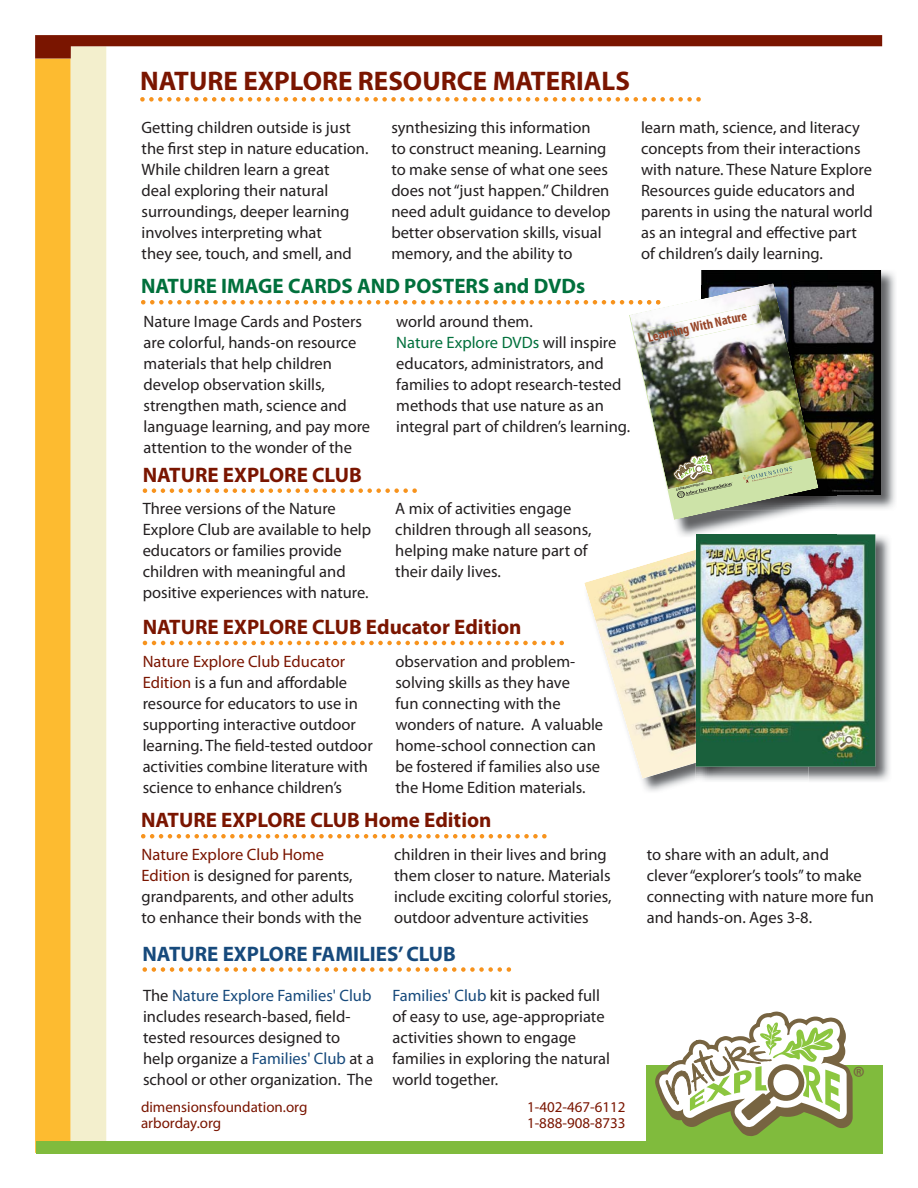
<style>
.page{position:relative;width:918px;height:1188px;background:#fff}
.page>*{position:absolute;margin:0;border:0;box-sizing:border-box;transform-origin:0 0}
.t1{font:700 27px "Myriad Pro";color:#7a1500}
.t2{font:700 condensed 22.5px "Myriad";color:#776441}
.t3{font:700 21px "Myriad Pro";color:#7a1500}
.t4{font:700 21px "Myriad Pro";color:#00703c}
.t5{font:700 21px "Myriad Pro";color:#174a7c}
.t6{font:16.5px/21px "Myriad Pro";color:#231f20}
.t7{font:15px "Myriad Pro";color:#7a1500}
.t8{font:700 condensed 13.5px "Myriad Pro";color:#974629}
.t9{font:600 condensed 3.45px "Myriad Pro";color:#201d1d}
.s1{color:#00703c}
.s2{color:#7a1500}
.s3{color:#174a7c}
</style>
<div class="page">
<div style="left:35px;top:59px;width:36px;height:1094px;background:#fdbb30"></div>
<div style="left:71px;top:46px;width:35px;height:1107px;background:#f3efcd"></div>
<svg style="left:35px;top:35px;width:847px;height:24px"></svg>
<img style="left:642px;top:549px;width:54px;height:242px">
<img style="left:584px;top:550px;width:112px;height:229px">
<img style="left:808px;top:534px;width:82px;height:247px">
<img style="left:696px;top:767px;width:112px;height:14px">
<img style="left:696px;top:534px;width:179px;height:233px">
<img style="left:836px;top:270px;width:59px;height:239px">
<img style="left:701px;top:270px;width:180px;height:225px">
<div style="left:646px;top:1065px;width:237px;height:88px;background:#80bb3d"></div>
<svg style="left:655px;top:1011px;width:198px;height:125px"></svg>
<svg style="left:140px;top:97px;width:561px;height:5px"></svg>
<svg style="left:141px;top:834px;width:406px;height:4px"></svg>
<svg style="left:143px;top:488px;width:274px;height:5px"></svg>
<div style="left:36px;top:1141px;width:846px;height:13px;background:#80bb3d"></div>
<img style="left:675px;top:520px;width:87px;height:16px">
<img style="left:696px;top:534px;width:140px;height:4px">
<img style="left:819px;top:286px;width:17px;height:209px">
<svg style="left:141px;top:300px;width:488px;height:5px"></svg>
<img style="left:629px;top:283px;width:190px;height:237px">
<img style="left:630px;top:283px;width:182px;height:206px">
<svg style="left:743px;top:466px;width:50px;height:17px"></svg>
<img style="left:673px;top:444px;width:60px;height:54px">
<svg style="left:629px;top:461px;width:32px;height:54px"></svg>
<img style="left:633px;top:304px;width:130px;height:46px">
<svg style="left:143px;top:641px;width:421px;height:4px"></svg>
<svg style="left:142px;top:967px;width:369px;height:5px"></svg>
<h1 class="t1" style="left:140px;top:71px;width:491px">NATURE EXPLORE RESOURCE MATERIALS</h1>
<p class="t6" style="left:142px;top:118px;width:228px">Getting children outside is just the first step in nature education.<br>While children learn a great<br>deal exploring their natural surroundings, deeper learning involves interpreting what<br>they see, touch, and smell, and</p>
<p class="t6" style="left:391px;top:118px;width:221px">synthesizing this information<br>to construct meaning. Learning to make sense of what one sees does not “just happen.” Children need adult guidance to develop better observation skills, visual memory, and the ability to</p>
<p class="t6" style="left:641px;top:118px;width:233px">learn math, science, and literacy concepts from their interactions with nature. These Nature Explore Resources guide educators and parents in using the natural world as an integral and effective part of children’s daily learning.</p>
<p class="t4" style="left:141px;top:278px;width:446px">NATURE IMAGE CARDS AND POSTERS and DVDs</p>
<p class="t6" style="left:144px;top:312px;width:228px">Nature Image Cards and Posters are colorful, hands-on resource materials that help children develop observation skills, strengthen math, science and language learning, and pay more attention to the wonder of the</p>
<p class="t6" style="left:396px;top:312px;width:235px">world around them.<br><span class="s1">Nature Explore DVDs</span> will inspire educators, administrators, and families to adopt research-tested methods that use nature as an integral part of children’s learning.</p>
<p class="t3" style="left:143px;top:467px;width:221px">NATURE EXPLORE CLUB</p>
<p class="t6" style="left:143px;top:499px;width:230px">Three versions of the Nature<br>Explore Club are available to help educators or families provide children with meaningful and positive experiences with nature.</p>
<p class="t6" style="left:395px;top:499px;width:198px">A mix of activities engage children through all seasons, helping make nature part of their daily lives.</p>
<p class="t3" style="left:143px;top:619px;width:380px">NATURE EXPLORE CLUB Educator Edition</p>
<p class="t6" style="left:143px;top:652px;width:232px"><span class="s2">Nature Explore Club Educator<br>Edition</span> is a fun and affordable resource for educators to use in supporting interactive outdoor learning. The field-tested outdoor activities combine literature with science to enhance children’s</p>
<p class="t6" style="left:395px;top:652px;width:209px">observation and problem&shy;solving skills as they have<br>fun connecting with the wonders of nature. A valuable home-school connection can be fostered if families also use the Home Edition materials.</p>
<p class="t3" style="left:141px;top:812px;width:352px">NATURE EXPLORE CLUB Home Edition</p>
<p class="t8" style="left:646px;top:329px;width:103px;rotate:-12deg">Learning With Nature</p>
<p class="t9" style="left:676px;top:487px;width:29px;rotate:-12deg">A Collaborative Project of</p>
<p class="t6" style="left:142px;top:845px;width:222px"><span class="s2">Nature Explore Club Home<br>Edition</span> is designed for parents, grandparents, and other adults to enhance their bonds with the</p>
<p class="t6" style="left:394px;top:845px;width:219px">children in their lives and bring them closer to nature. Materials include exciting colorful stories, outdoor adventure activities</p>
<p class="t6" style="left:647px;top:845px;width:229px">to share with an adult, and clever “explorer’s tools” to make connecting with nature more fun and hands-on. Ages 3-8.</p>
<p class="t5" style="left:142px;top:945px;width:315px">NATURE EXPLORE FAMILIES’ CLUB</p>
<p class="t6" style="left:143px;top:986px;width:233px">The <span class="s3">Nature Explore Families' Club </span>includes research-based, field&shy;tested resources designed to help organize a <span class="s3">Families' Club</span> at a school or other organization. The</p>
<p class="t6" style="left:392px;top:986px;width:219px"><span class="s3">Families' Club</span> kit is packed full of easy to use, age-appropriate activities shown to engage families in exploring the natural world together.</p>
<p class="t7" style="left:141px;top:1101px;width:168px">dimensionsfoundation.org</p>
<p class="t7" style="left:527px;top:1101px;width:100px">1-402-467-6112</p>
<p class="t7" style="left:141px;top:1118px;width:82px">arborday.org</p>
<p class="t7" style="left:527px;top:1118px;width:100px">1-888-908-8733</p>
<h2 class="t2" style="left:853px;top:1063px;width:13px">®</h2>
</div>
